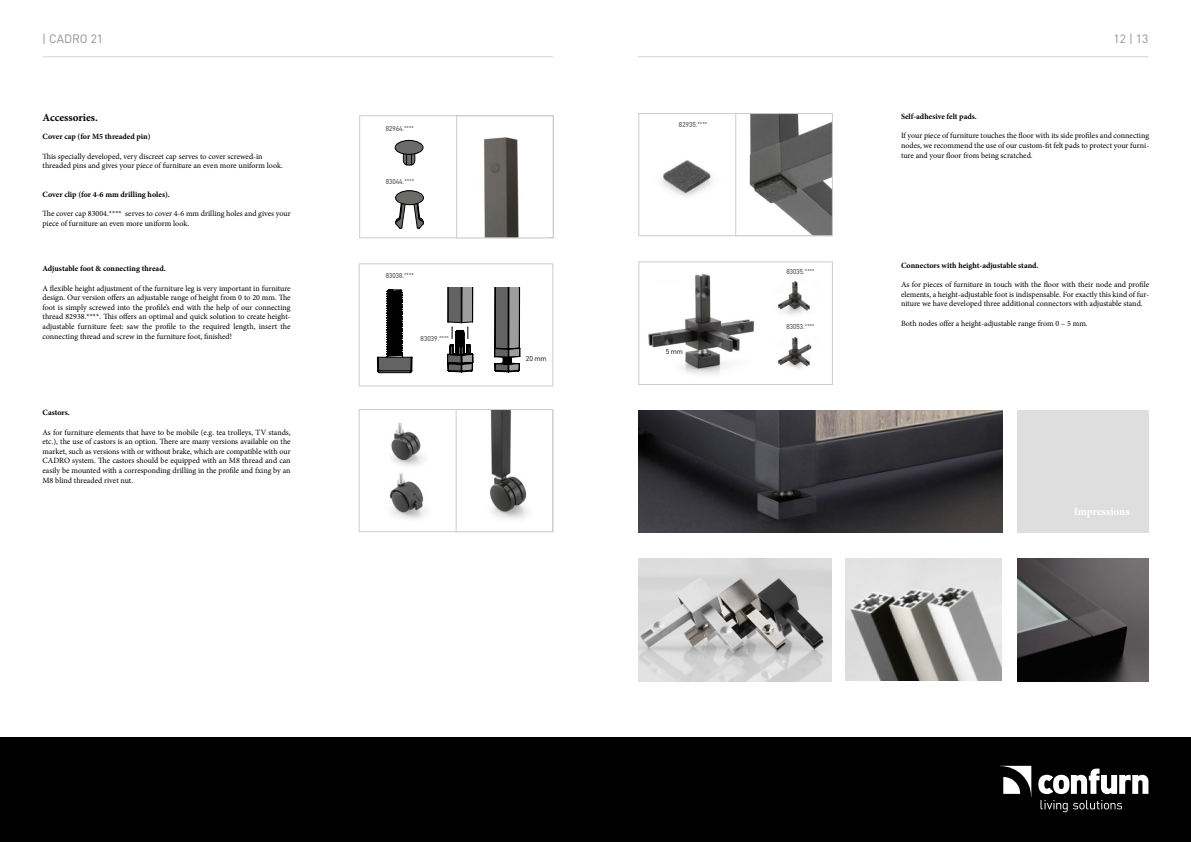
<style>
.page{position:relative;width:1191px;height:842px;background:#fff}
.page>*{position:absolute;margin:0;border:0;box-sizing:border-box;transform-origin:0 0}
.t1{font:12px "DIN Pro";color:#8f908f}
.t2{font:700 11px "Minion Pro";color:#000}
.t3{font:700 11px "Minion Pro";letter-spacing:-.005em;color:#fff}
.t4{font:8px/9.6px "Minion Pro";color:#000;text-align:justify}
.t5{font:700 8px "Minion Pro";color:#000}
.t6{font:700 7px "DIN Alternate";color:#6b6b6a}
.t7{font:7px "DIN Pro";color:#000}
</style>
<div class="page">
<div style="left:0;top:737px;width:1191px;height:105px;background:#000"></div>
<svg style="left:1000px;top:766px;width:31px;height:28px"></svg>
<svg style="left:1038px;top:769px;width:110px;height:25px"></svg>
<svg style="left:1040px;top:800px;width:27px;height:12px"></svg>
<svg style="left:1073px;top:800px;width:49px;height:9px"></svg>
<hr style="left:638px;top:56px;width:510px;height:1px;background:#d5d5d5">
<hr style="left:43px;top:56px;width:510px;height:1px;background:#d5d5d5">
<div style="left:359px;top:264px;width:194px;height:122px;border:1px solid #cbcccc"></div>
<svg style="left:494px;top:287px;width:27px;height:85px;background:#686868"></svg>
<svg style="left:377px;top:289px;width:35px;height:84px"></svg>
<img style="left:662px;top:160px;width:50px;height:37px">
<div style="left:638px;top:113px;width:194px;height:123px;border:1px solid #cbcccc"></div>
<img style="left:749px;top:115px;width:81px;height:119px">
<div style="left:735px;top:113px;width:97px;height:123px;border:1px solid #cbcccc"></div>
<img style="left:391px;top:422px;width:33px;height:44px">
<div style="left:359px;top:409px;width:194px;height:123px;border:1px solid #cbcccc"></div>
<img style="left:490px;top:411px;width:38px;height:108px">
<div style="left:456px;top:409px;width:97px;height:123px;border:1px solid #cbcccc"></div>
<img style="left:389px;top:473px;width:37px;height:46px">
<svg style="left:447px;top:287px;width:26px;height:85px"></svg>
<img style="left:845px;top:558px;width:156px;height:123px">
<img style="left:1017px;top:558px;width:131px;height:123px">
<img style="left:638px;top:558px;width:193px;height:123px">
<img style="left:648px;top:274px;width:106px;height:101px">
<div style="left:638px;top:262px;width:194px;height:123px;border:1px solid #cbcccc"></div>
<img style="left:777px;top:280px;width:33px;height:35px">
<img style="left:777px;top:336px;width:35px;height:33px">
<img style="left:638px;top:410px;width:364px;height:123px">
<div style="left:1017px;top:410px;width:131px;height:123px;background:#dedede"></div>
<div style="left:359px;top:116px;width:194px;height:122px;border:1px solid #cbcccc"></div>
<div style="left:395px;top:140px;width:28px;height:14px;background:#6b6b6a;border-radius:50%"></div>
<div style="left:395px;top:140px;width:28px;height:15px;border:1px solid #000;border-radius:50%"></div>
<svg style="left:403px;top:152px;width:12px;height:13px"></svg>
<img style="left:483px;top:137px;width:36px;height:99px">
<div style="left:456px;top:116px;width:97px;height:122px;border:1px solid #cbcccc"></div>
<svg style="left:395px;top:195px;width:11px;height:34px"></svg>
<svg style="left:413px;top:195px;width:11px;height:34px"></svg>
<div style="left:395px;top:191px;width:28px;height:14px;background:#6b6b6a;border-radius:50%"></div>
<div style="left:395px;top:190px;width:29px;height:15px;border:1px solid #000;border-radius:50%"></div>
<h1 class="t1" style="left:42px;top:29px;width:62px">| CADRO 21</h1>
<h1 class="t1" style="left:1113px;top:29px;width:36px">12 | 13</h1>
<h2 class="t2" style="left:43px;top:110px;width:57px">Accessories.</h2>
<p class="t5" style="left:43px;top:131px;width:110px">Cover cap (for M5 threaded pin)</p>
<p class="t4" style="left:43px;top:151px;width:242px">This specially developed, very discreet cap serves to cover screwed-in threaded pins and gives your piece of furniture an even more uniform look.</p>
<p class="t5" style="left:43px;top:189px;width:129px">Cover clip (for 4-6 mm drilling holes).</p>
<p class="t4" style="left:43px;top:209px;width:250px">The cover cap 83004.**** serves to cover 4-6 mm drilling holes and gives your piece of furniture an even more uniform look.</p>
<p class="t5" style="left:43px;top:263px;width:125px">Adjustable foot &amp; connecting thread.</p>
<p class="t4" style="left:43px;top:283px;width:250px">A flexible height adjustment of the furniture leg is very important in furniture design. Our version offers an adjustable range of height from 0 to 20 mm. The foot is simply screwed into the profile’s end with the help of our connecting thread 82938.****. This offers an optimal and quick solution to create height&shy;adjustable furniture feet: saw the profile to the required length, insert the connecting thread and screw in the furniture foot, finished!</p>
<p class="t5" style="left:43px;top:407px;width:29px">Castors.</p>
<p class="t4" style="left:43px;top:427px;width:250px">As for furniture elements that have to be mobile (e.g. tea trolleys, TV stands, etc.), the use of castors is an option. There are many versions available on the market, such as versions with or without brake, which are compatible with our CADRO system. The castors should be equipped with an M8 thread and can easily be mounted with a corresponding drilling in the profile and fxing by an M8 blind threaded rivet nut.</p>
<p class="t6" style="left:386px;top:123px;width:30px">82964.****</p>
<p class="t6" style="left:386px;top:177px;width:30px">83044.****</p>
<p class="t6" style="left:386px;top:270px;width:30px">83038.****</p>
<p class="t6" style="left:420px;top:333px;width:30px">83039.****</p>
<p class="t7" style="left:526px;top:353px;width:22px">20 mm</p>
<p class="t6" style="left:679px;top:120px;width:30px">82935.****</p>
<p class="t7" style="left:666px;top:346px;width:19px">5 mm</p>
<p class="t6" style="left:786px;top:266px;width:30px">83035.****</p>
<p class="t6" style="left:786px;top:321px;width:30px">83053.****</p>
<p class="t5" style="left:901px;top:111px;width:77px">Self-adhesive felt pads.</p>
<p class="t4" style="left:901px;top:131px;width:250px">If your piece of furniture touches the floor with its side profiles and connecting nodes, we recommend the use of our custom-fit felt pads to protect your furni&shy;ture and your floor from being scratched.</p>
<p class="t5" style="left:901px;top:260px;width:139px">Connectors with height-adjustable stand.</p>
<p class="t4" style="left:901px;top:280px;width:250px">As for pieces of furniture in touch with the floor with their node and profile elements, a height-adjustable foot is indispensable. For exactly this kind of fur&shy;niture we have developed three additional connectors with adjustable stand.</p>
<p class="t4" style="left:901px;top:318px;width:188px">Both nodes offer a height-adjustable range from 0 – 5 mm.</p>
<h2 class="t3" style="left:1073px;top:504px;width:58px">Impressions</h2>
</div>
